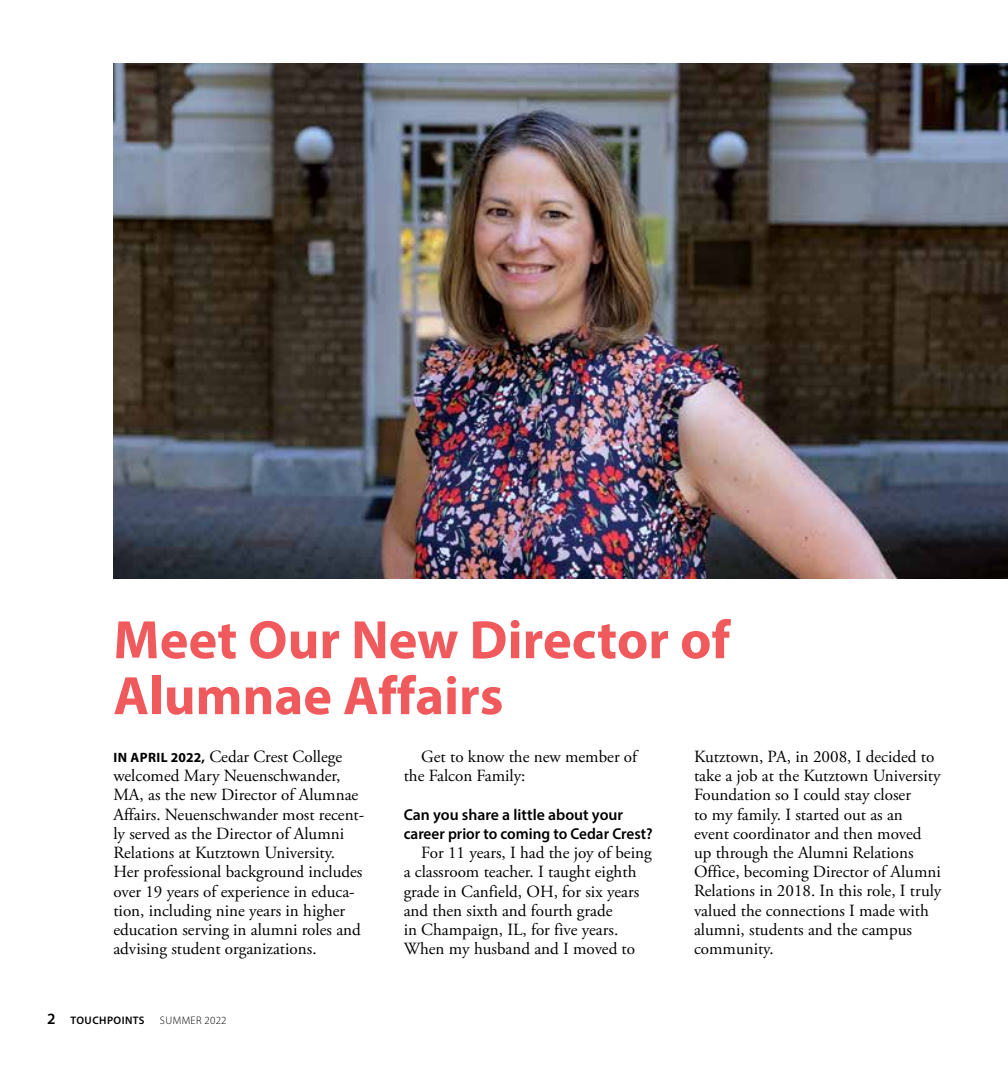
<style>
.page{position:relative;width:1008px;height:1071px;background:#fff}
.page>*{position:absolute;margin:0;border:0;box-sizing:border-box;transform-origin:0 0}
.t1{font:700 54.6px/56px "Myriad Pro";color:#f15a5d}
.t2{font:17.15px/19.2px "Adobe Garamond Pro";color:#000}
.t3{font:600 15.75px/19.2px "Myriad Pro";color:#000}
.t4{font:600 10.85px "Myriad Pro";letter-spacing:.04em;color:#000}
.s1{font-family:"Myriad Pro";font-weight:700;font-size:13.65px}
.s2{font-size:15.75px}
.s3{font-weight:300}
</style>
<div class="page">
<img style="left:113px;top:63px;width:895px;height:516px">
<h1 class="t1" style="left:113px;top:610px;width:618px">Meet Our New Director of<br>Alumnae Affairs</h1>
<p class="t2" style="left:113px;top:747px;width:252px"><span class="s1">IN APRIL 2022,</span> Cedar Crest College welcomed Mary Neuenschwander, MA, as the new Director of Alumnae Affairs. Neuenschwander most recent&shy;ly served as the Director of Alumni Relations at Kutztown University.<br>Her professional background includes over 19 years of experience in educa&shy;tion, including nine years in higher education serving in alumni roles and advising student organizations.</p>
<p class="t2" style="left:404px;top:747px;width:235px;text-indent:18px">Get to know the new member of the Falcon Family:</p>
<p class="t3" style="left:404px;top:804px;width:251px">Can you share a little about your career prior to coming to Cedar Crest?</p>
<p class="t2" style="left:404px;top:844px;width:249px;text-indent:18px">For 11 years, I had the joy of being a classroom teacher. I taught eighth grade in Canfield, OH, for six years and then sixth and fourth grade<br>in Champaign, IL, for five years.<br>When my husband and I moved to</p>
<p class="t4" style="left:47px;top:1013px;width:181px"><span class="s2">2</span> TOUCHPOINTS <span class="s3">SUMMER 2022</span></p>
<p class="t2" style="left:694px;top:747px;width:249px">Kutztown, PA, in 2008, I decided to take a job at the Kutztown University<br>Foundation so I could stay closer<br>to my family. I started out as an event coordinator and then moved up through the Alumni Relations<br>Office, becoming Director of Alumni<br>Relations in 2018. In this role, I truly valued the connections I made with alumni, students and the campus community.</p>
</div>
